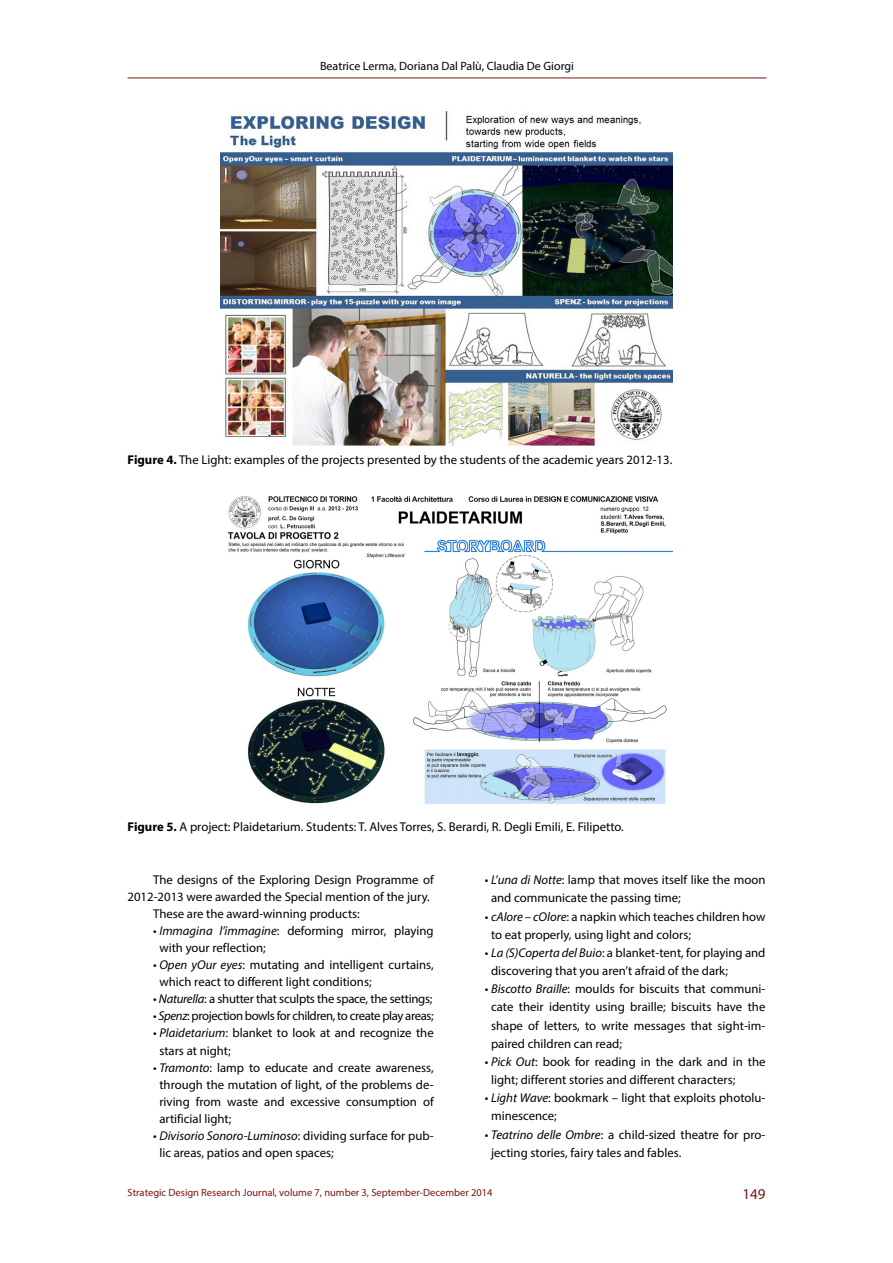
<style>
.page{position:relative;width:893px;height:1263px;background:#fff}
.page>*{position:absolute;margin:0;border:0;box-sizing:border-box;transform-origin:0 0}
.t1{font:15px "Myriad Pro";color:#781414}
.t2{font:12.75px/18.1px "Myriad Pro";color:#000}
.t3{font:12.75px "Myriad Pro";letter-spacing:-.03em;color:#000}
.t4{font:12.75px "Myriad Pro";letter-spacing:-.02em;color:#000}
.t5{font:12px "Myriad Pro";color:#000}
.t6{font:10.5px "Myriad Pro";color:#781414}
.s1{font-weight:700}
.s2{font-style:italic}
</style>
<div class="page">
<hr style="left:128px;top:78px;width:638px;height:1px;background:#781414">
<img style="left:220px;top:111px;width:453px;height:335px">
<img style="left:228px;top:496px;width:445px;height:308px">
<p class="t5" style="left:320px;top:58px;width:255px">Beatrice Lerma, Doriana Dal Palù, Claudia De Giorgi</p>
<p class="t2" style="left:128px;top:451px;width:546px"><span class="s1">Figure 4.</span> The Light: examples of the projects presented by the students of the academic years 2012-13.</p>
<p class="t2" style="left:128px;top:817px;width:498px"><span class="s1">Figure 5.</span> A project: Plaidetarium. Students: T. Alves Torres, S. Berardi, R. Degli Emili, E. Filipetto.</p>
<p class="t2" style="left:153px;top:871px;width:282px">The designs of the Exploring Design Programme of</p>
<p class="t2" style="left:128px;top:888px;width:304px">2012-2013 were awarded the Special mention of the jury.</p>
<p class="t2" style="left:153px;top:905px;width:208px">These are the award-winning products:</p>
<p class="t2" style="left:159px;top:922px;width:276px;line-height:17.1px;text-indent:-6px">• <span class="s2">Immagina l’immagine</span>: deforming mirror, playing with your reflection;</p>
<p class="t2" style="left:159px;top:956px;width:276px;line-height:17.1px;text-indent:-6px">• <span class="s2">Open yOur eyes</span>: mutating and intelligent curtains, which react to different light conditions;</p>
<p class="t4" style="left:153px;top:991px;width:281px">• <span class="s2">Naturella</span>: a shutter that sculpts the space, the settings;</p>
<p class="t3" style="left:153px;top:1008px;width:282px">• <span class="s2">Spenz</span>: projection bowls for children, to create play areas;</p>
<p class="t2" style="left:159px;top:1024px;width:276px;line-height:17.1px;text-indent:-6px">• <span class="s2">Plaidetarium</span>: blanket to look at and recognize the stars at night;</p>
<p class="t2" style="left:159px;top:1058px;width:276px;line-height:17.1px;text-align:justify;text-indent:-6px">• <span class="s2">Tramonto</span>: lamp to educate and create awareness, through the mutation of light, of the problems de&shy;riving from waste and excessive consumption of artificial light;</p>
<p class="t2" style="left:159px;top:1126px;width:276px;line-height:17.1px;text-indent:-6px">• <span class="s2">Divisorio Sonoro-Luminoso</span>: dividing surface for pub&shy;lic areas, patios and open spaces;</p>
<p class="t2" style="left:491px;top:871px;width:276px;text-indent:-6px">• <span class="s2">L’una di Notte</span>: lamp that moves itself like the moon and communicate the passing time;</p>
<p class="t2" style="left:491px;top:907px;width:276px;text-indent:-6px">• <span class="s2">cAlore – cOlore</span>: a napkin which teaches children how to eat properly, using light and colors;</p>
<p class="t2" style="left:491px;top:943px;width:276px;text-indent:-6px">• <span class="s2">La (S)Coperta del Buio</span>: a blanket-tent, for playing and discovering that you aren’t afraid of the dark;</p>
<p class="t2" style="left:491px;top:980px;width:276px;text-align:justify;text-indent:-6px">• <span class="s2">Biscotto Braille</span>: moulds for biscuits that communi&shy;cate their identity using braille; biscuits have the shape of letters, to write messages that sight-im&shy;paired children can read;</p>
<p class="t2" style="left:491px;top:1052px;width:276px;text-indent:-6px">• <span class="s2">Pick Out</span>: book for reading in the dark and in the light; different stories and different characters;</p>
<p class="t2" style="left:491px;top:1089px;width:276px;text-indent:-6px">• <span class="s2">Light Wave</span>: bookmark – light that exploits photolu&shy;minescence;</p>
<p class="t2" style="left:491px;top:1125px;width:276px;text-indent:-6px">• <span class="s2">Teatrino delle Ombre</span>: a child-sized theatre for pro&shy;jecting stories, fairy tales and fables.</p>
<p class="t6" style="left:128px;top:1186px;width:366px">Strategic Design Research Journal, volume 7, number 3, September-December 2014</p>
<p class="t1" style="left:742px;top:1185px;width:25px">149</p>
</div>
